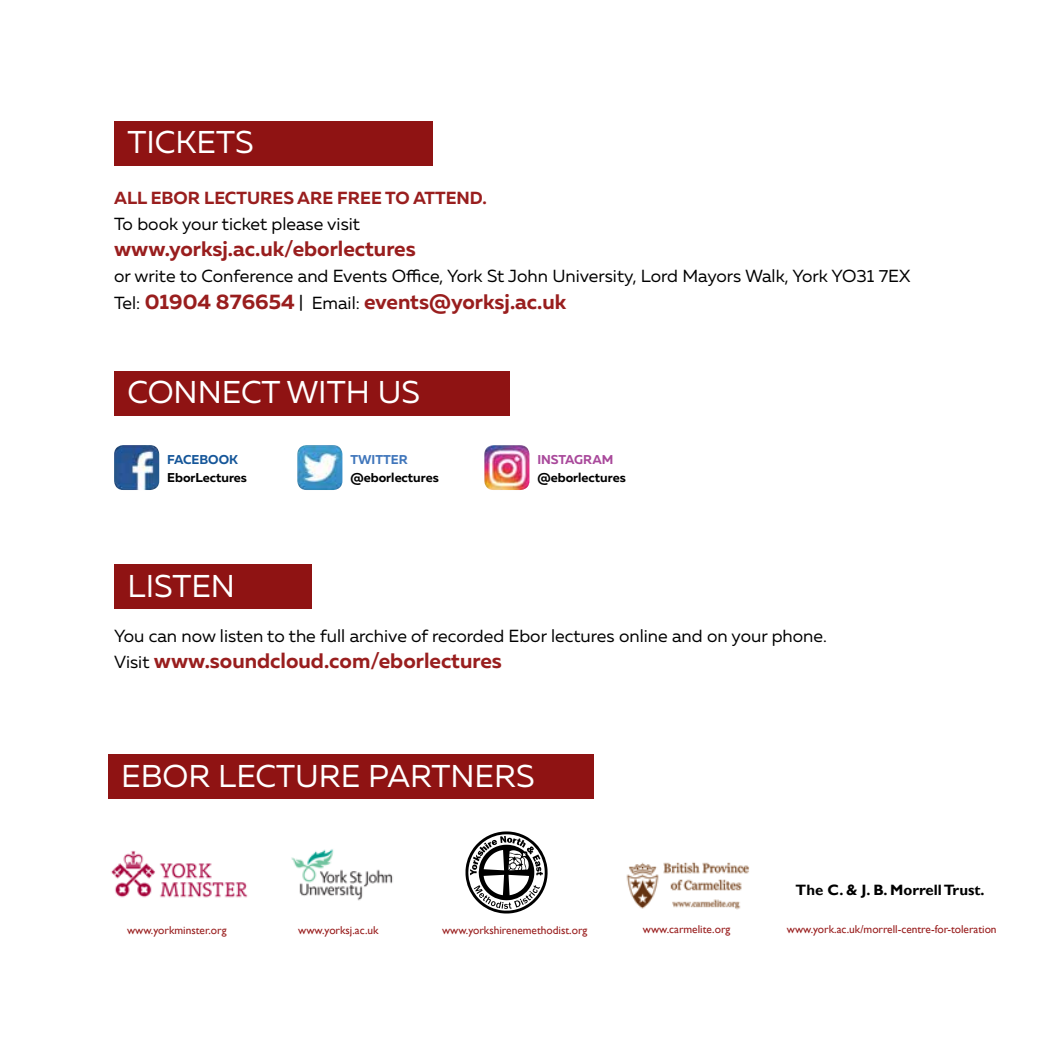
<style>
.page{position:relative;width:1042px;height:1042px;background:#fff}
.page>*{position:absolute;margin:0;border:0;box-sizing:border-box;transform-origin:0 0}
.t1{font:31.5px "Muller";color:#fff}
.t2{font:700 21px "Muller";color:#991e1e}
.t3{font:17.5px "Muller";color:#000}
.t4{font:700 17.5px "Muller";color:#991e1e}
.t5{font:700 15.05px "Gill Sans";color:#000}
.t6{font:700 12.78px "Muller";color:#000}
.t7{font:700 12.78px "Muller";color:#a9499b}
.t8{font:700 12.78px "Muller";color:#155699}
.t9{font:700 12.78px "Muller";color:#4076bb}
.t10{font:11.38px "Gill Sans";color:#991e1e}
.s1{font-weight:400;font-size:17.5px;color:#000}
</style>
<div class="page">
<div style="left:114px;top:121px;width:319px;height:45px;background:#8f1313"></div>
<div style="left:114px;top:371px;width:395px;height:45px;background:#8f1313"></div>
<div style="left:114px;top:564px;width:198px;height:45px;background:#8f1313"></div>
<img style="left:114px;top:445px;width:45px;height:45px">
<img style="left:297px;top:445px;width:45px;height:45px">
<div style="left:108px;top:754px;width:486px;height:45px;background:#8f1313"></div>
<img style="left:291px;top:849px;width:102px;height:52px">
<img style="left:111px;top:850px;width:137px;height:48px">
<svg style="left:465px;top:831px;width:82px;height:82px"></svg>
<img style="left:626px;top:862px;width:123px;height:48px">
<img style="left:484px;top:445px;width:45px;height:45px">
<h1 class="t1" style="left:127px;top:123px;width:127px">TICKETS</h1>
<p class="t4" style="left:114px;top:186px;width:374px">ALL EBOR LECTURES ARE FREE TO ATTEND.</p>
<p class="t3" style="left:114px;top:213px;width:247px">To book your ticket please visit</p>
<p class="t2" style="left:114px;top:236px;width:303px">www.yorksj.ac.uk/eborlectures</p>
<p class="t3" style="left:114px;top:265px;width:798px">or write to Conference and Events Office, York St John University, Lord Mayors Walk, York YO31 7EX</p>
<p class="t2" style="left:114px;top:288px;width:454px"><span class="s1">Tel:</span> 01904 876654 <span class="s1">| Email:</span> events@yorksj.ac.uk</p>
<h1 class="t1" style="left:127px;top:373px;width:294px">CONNECT WITH US</h1>
<p class="t8" style="left:167px;top:451px;width:72px">FACEBOOK</p>
<p class="t6" style="left:167px;top:469px;width:81px">EborLectures</p>
<p class="t9" style="left:350px;top:451px;width:59px">TWITTER</p>
<p class="t6" style="left:350px;top:469px;width:90px">@eborlectures</p>
<p class="t7" style="left:537px;top:451px;width:78px">INSTAGRAM</p>
<p class="t6" style="left:537px;top:469px;width:90px">@eborlectures</p>
<h1 class="t1" style="left:127px;top:566px;width:109px">LISTEN</h1>
<p class="t3" style="left:114px;top:625px;width:714px">You can now listen to the full archive of recorded Ebor lectures online and on your phone.</p>
<p class="t2" style="left:114px;top:647px;width:389px"><span class="s1">Visit</span> www.soundcloud.com/eborlectures</p>
<h1 class="t1" style="left:121px;top:756px;width:415px">EBOR LECTURE PARTNERS</h1>
<p class="t10" style="left:127px;top:923px;width:101px">www.yorkminster.org</p>
<p class="t10" style="left:298px;top:923px;width:82px">www.yorksj.ac.uk</p>
<p class="t10" style="left:442px;top:923px;width:147px">www.yorkshirenemethodist.org</p>
<p class="t10" style="left:643px;top:922px;width:89px">www.carmelite.org</p>
<p class="t5" style="left:795px;top:881px;width:190px">The C. &amp; J. B. Morrell Trust.</p>
<p class="t10" style="left:787px;top:922px;width:211px">www.york.ac.uk/morrell-centre-for-toleration</p>
</div>
